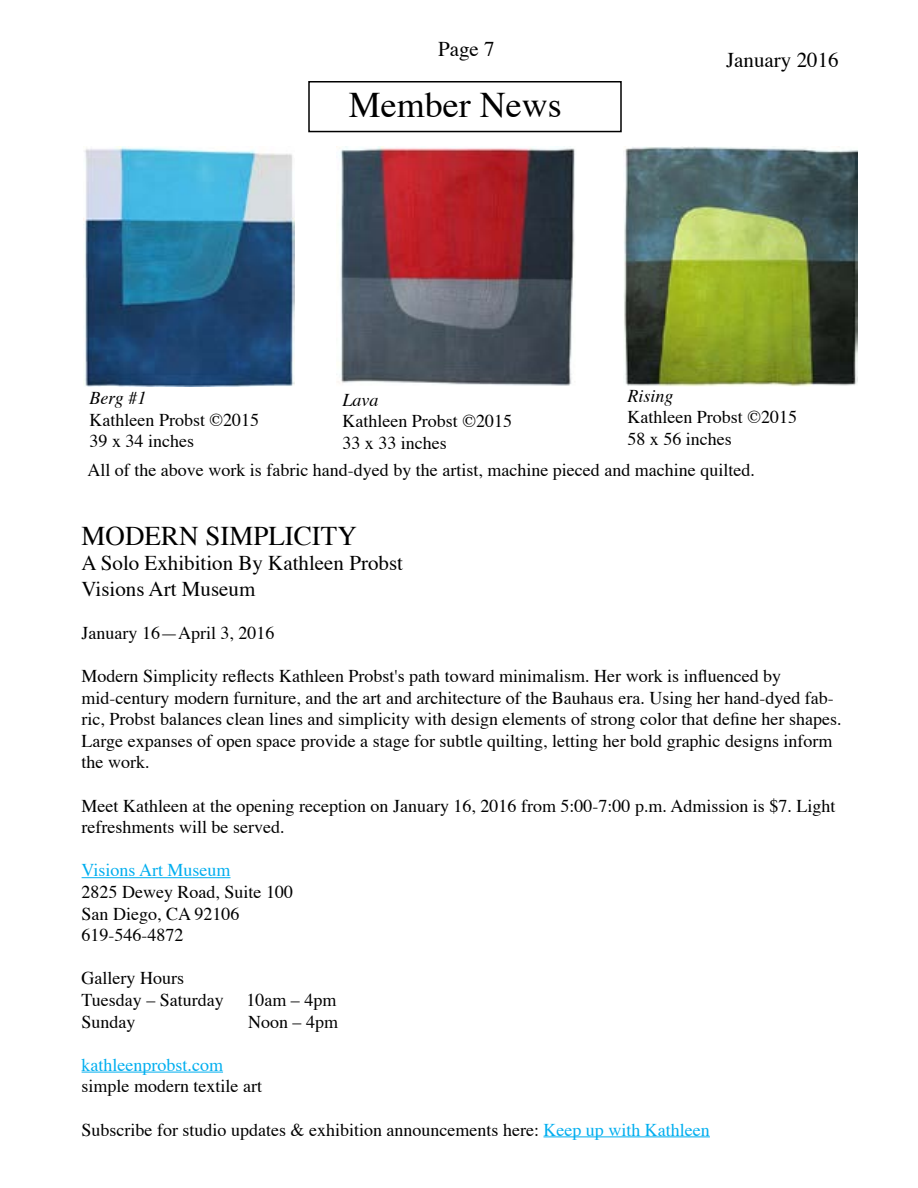
<style>
.page{position:relative;width:918px;height:1188px;background:#fff}
.page>*{position:absolute;margin:0;border:0;box-sizing:border-box;transform-origin:0 0}
.t1{font:36px "Times";color:#000}
.t2{font:27px "Times";color:#000}
.t3{font:21px/25.2px "Times";color:#000}
.t4{font:18px/21.6px "Times";color:#000}
.t5{font:18px "Times";color:#00aeef}
.t6{font:italic 18px "Times";color:#000}
.s1{color:#00aeef}
</style>
<div class="page">
<div style="left:308px;top:81px;width:314px;height:51px;border:2px solid #000"></div>
<img style="left:83px;top:146px;width:212px;height:240px">
<img style="left:337px;top:147px;width:238px;height:239px">
<img style="left:624px;top:146px;width:233px;height:240px">
<hr style="left:82px;top:877px;width:149px;height:1px;background:#00aeef">
<hr style="left:82px;top:1072px;width:141px;height:1px;background:#00aeef">
<hr style="left:544px;top:1136px;width:166px;height:1px;background:#00aeef">
<p class="t3" style="left:438px;top:35px;width:58px">Page 7</p>
<h1 class="t1" style="left:349px;top:71px;width:214px">Member News</h1>
<p class="t3" style="left:726px;top:45px;width:114px">January 2016</p>
<p class="t6" style="left:627px;top:380px;width:48px">Rising</p>
<p class="t4" style="left:627px;top:405px;width:171px">Kathleen Probst ©2015<br>58 x 56 inches</p>
<p class="t6" style="left:90px;top:382px;width:58px">Berg #1</p>
<p class="t4" style="left:90px;top:407px;width:171px">Kathleen Probst ©2015<br>39 x 34 inches</p>
<p class="t6" style="left:342px;top:383px;width:37px">Lava</p>
<p class="t4" style="left:342px;top:409px;width:171px">Kathleen Probst ©2015<br>33 x 33 inches</p>
<p class="t4" style="left:87px;top:457px;width:669px">All of the above work is fabric hand-dyed by the artist, machine pieced and machine quilted.</p>
<h2 class="t2" style="left:82px;top:511px;width:277px">MODERN SIMPLICITY</h2>
<p class="t3" style="left:82px;top:549px;width:323px">A Solo Exhibition By Kathleen Probst<br>Visions Art Museum</p>
<p class="t4" style="left:82px;top:620px;width:194px">January 16—April 3, 2016</p>
<p class="t4" style="left:82px;top:664px;width:761px">Modern Simplicity reflects Kathleen Probst's path toward minimalism. Her work is influenced by mid-century modern furniture, and the art and architecture of the Bauhaus era. Using her hand-dyed fab&shy;ric, Probst balances clean lines and simplicity with design elements of strong color that define her shapes.<br>Large expanses of open space provide a stage for subtle quilting, letting her bold graphic designs inform the work.</p>
<p class="t4" style="left:82px;top:793px;width:755px">Meet Kathleen at the opening reception on January 16, 2016 from 5:00-7:00 p.m. Admission is $7. Light refreshments will be served.</p>
<p class="t5" style="left:82px;top:853px;width:150px">Visions Art Museum</p>
<p class="t4" style="left:82px;top:880px;width:213px">2825 Dewey Road, Suite 100<br>San Diego, CA 92106<br>619-546-4872</p>
<p class="t4" style="left:82px;top:966px;width:144px">Gallery Hours<br>Tuesday – Saturday</p>
<p class="t4" style="left:246px;top:988px;width:91px">10am – 4pm</p>
<p class="t4" style="left:82px;top:1009px;width:55px">Sunday</p>
<p class="t4" style="left:248px;top:1009px;width:91px">Noon – 4pm</p>
<p class="t5" style="left:82px;top:1048px;width:143px">kathleenprobst.com</p>
<p class="t4" style="left:82px;top:1074px;width:182px">simple modern textile art</p>
<p class="t4" style="left:82px;top:1117px;width:630px">Subscribe for studio updates &amp; exhibition announcements here: <span class="s1">Keep up with Kathleen</span></p>
</div>
